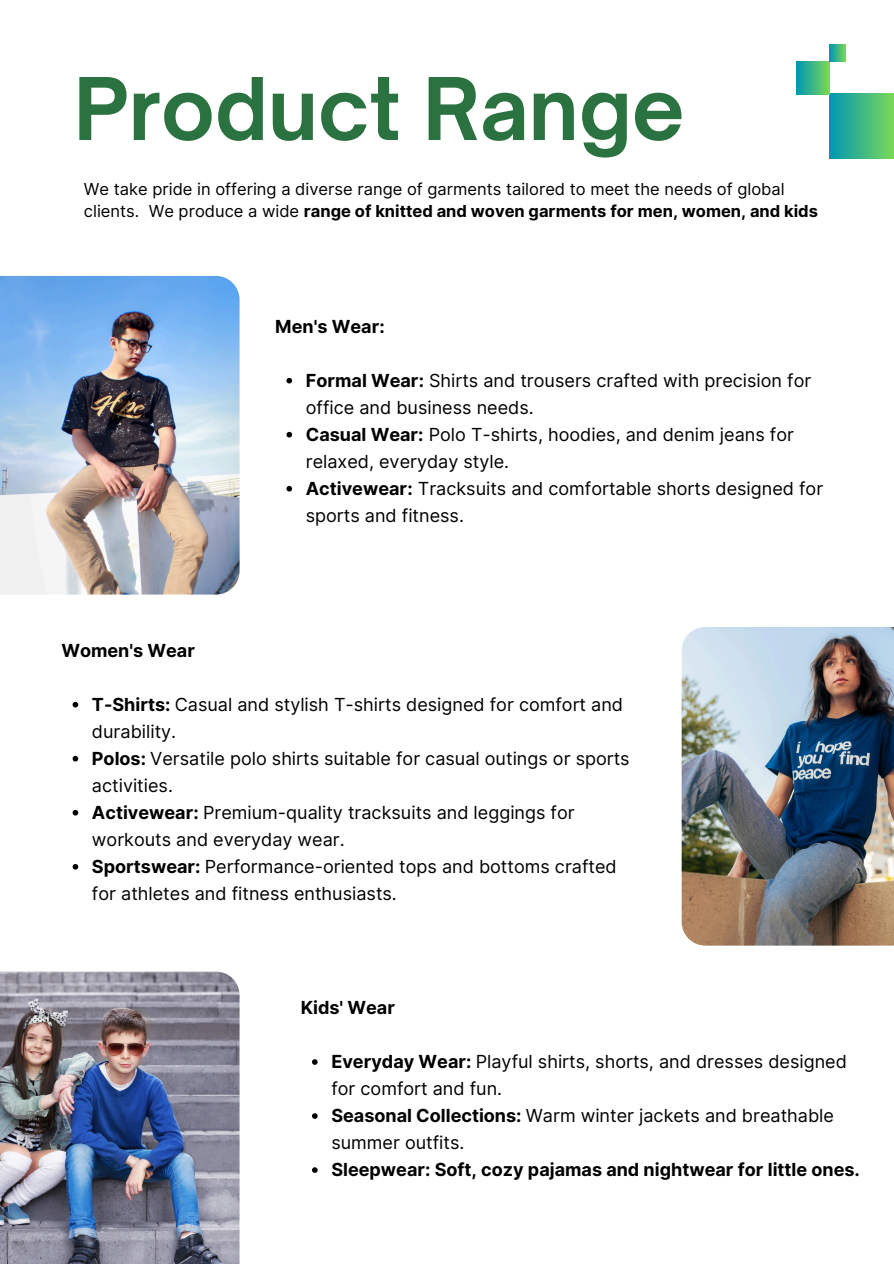
<style>
.page{position:relative;width:894px;height:1264px;background:#fff}
.page>*{position:absolute;margin:0;border:0;box-sizing:border-box;transform-origin:0 0}
.t1{font:700 82.5px "Open Sauce One";color:#2b7241}
.t2{font:18px/27px "Inter";color:#000}
.t3{font:700 18px "Inter";color:#000}
.t4{font:16.5px/22.5px "Inter";color:#000}
.s1{font-weight:700}
</style>
<div class="page">
<div style="left:829px;top:94px;width:64px;height:65px;background:linear-gradient(to right,#0097b2,#78d65b)"></div>
<svg style="left:796px;top:61px;width:33px;height:33px"></svg>
<svg style="left:829px;top:45px;width:16px;height:16px"></svg>
<img style="left:681px;top:627px;width:212px;height:318px">
<img style="left:0;top:971px;width:239px;height:292px">
<svg style="left:286px;top:378px;width:6px;height:5px"></svg>
<svg style="left:286px;top:432px;width:6px;height:5px"></svg>
<svg style="left:286px;top:486px;width:6px;height:5px"></svg>
<svg style="left:73px;top:702px;width:5px;height:5px"></svg>
<svg style="left:73px;top:756px;width:5px;height:5px"></svg>
<svg style="left:73px;top:810px;width:5px;height:5px"></svg>
<svg style="left:73px;top:864px;width:5px;height:5px"></svg>
<svg style="left:312px;top:1059px;width:5px;height:5px"></svg>
<svg style="left:312px;top:1113px;width:5px;height:5px"></svg>
<svg style="left:312px;top:1167px;width:5px;height:5px"></svg>
<img style="left:0;top:276px;width:239px;height:318px">
<h1 class="t1" style="left:74px;top:57px;width:612px">Product Range</h1>
<p class="t4" style="left:84px;top:177px;width:735px">We take pride in offering a diverse range of garments tailored to meet the needs of global clients. We produce a wide <span class="s1">range of knitted and woven garments for men, women, and kids</span></p>
<p class="t3" style="left:275px;top:315px;width:111px">Men's Wear:</p>
<h2 class="t2" style="left:306px;top:367px;width:507px"><span class="s1">Formal Wear:</span> Shirts and trousers crafted with precision for office and business needs.</h2>
<p class="t2" style="left:306px;top:421px;width:489px"><span class="s1">Casual Wear:</span> Polo T-shirts, hoodies, and denim jeans for relaxed, everyday style.</p>
<p class="t2" style="left:306px;top:475px;width:519px"><span class="s1">Activewear:</span> Tracksuits and comfortable shorts designed for sports and fitness.</p>
<p class="t3" style="left:61px;top:639px;width:135px">Women's Wear</p>
<h2 class="t2" style="left:92px;top:690px;width:532px"><span class="s1">T-Shirts:</span> Casual and stylish T-shirts designed for comfort and durability.</h2>
<p class="t2" style="left:92px;top:744px;width:539px"><span class="s1">Polos:</span> Versatile polo shirts suitable for casual outings or sports activities.</p>
<p class="t2" style="left:92px;top:798px;width:484px"><span class="s1">Activewear:</span> Premium-quality tracksuits and leggings for workouts and everyday wear.</p>
<p class="t2" style="left:92px;top:852px;width:526px"><span class="s1">Sportswear:</span> Performance-oriented tops and bottoms crafted for athletes and fitness enthusiasts.</p>
<p class="t3" style="left:300px;top:996px;width:96px">Kids' Wear</p>
<p class="t2" style="left:331px;top:1048px;width:517px"><span class="s1">Everyday Wear:</span> Playful shirts, shorts, and dresses designed for comfort and fun.</p>
<p class="t2" style="left:331px;top:1102px;width:504px"><span class="s1">Seasonal Collections:</span> Warm winter jackets and breathable summer outfits.</p>
<h2 class="t3" style="left:331px;top:1158px;width:530px">Sleepwear: Soft, cozy pajamas and nightwear for little ones.</h2>
</div>
